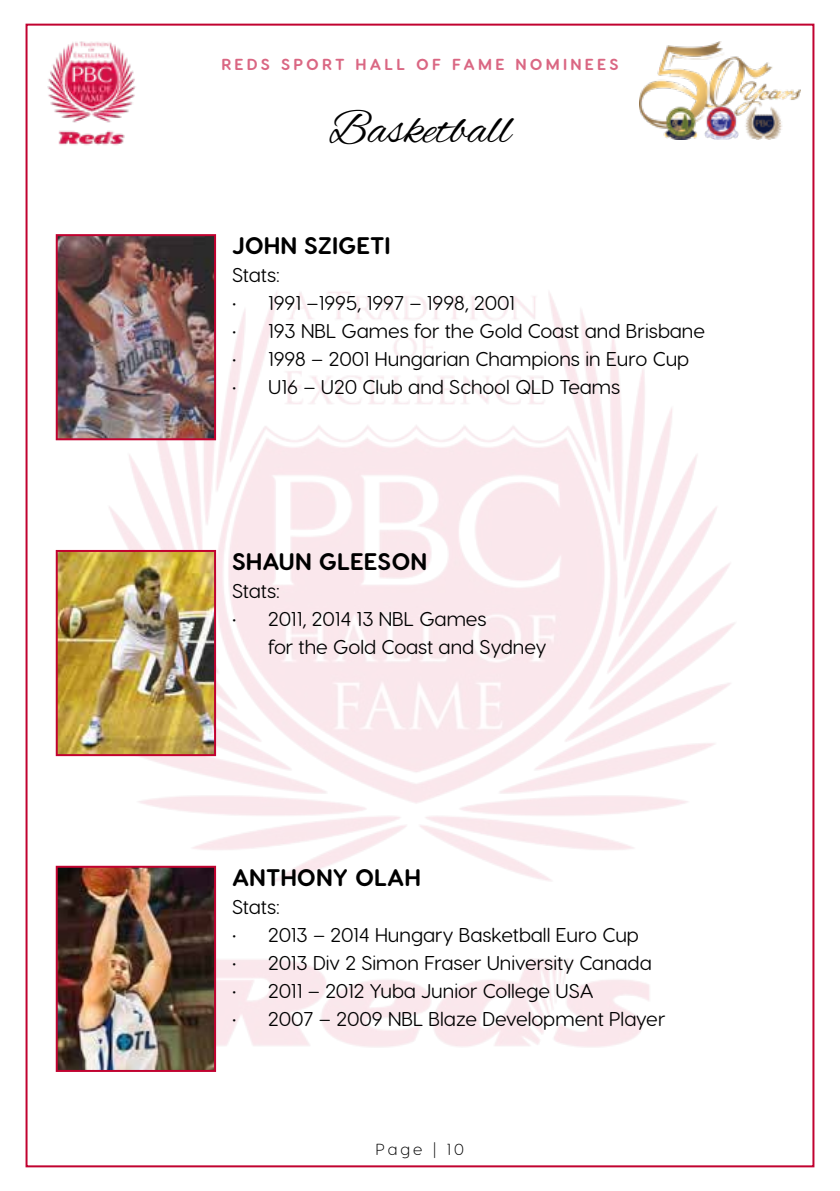
<style>
.page{position:relative;width:840px;height:1191px;background:#fff}
.page>*{position:absolute;margin:0;border:0;box-sizing:border-box;transform-origin:0 0}
.t1{font:48px "Alex Brush";color:#000}
.t2{font:700 24px "Visby Round CF";color:#000}
.t3{font:20px/28px "Visby Round CF";color:#000}
.t4{font:700 16px "Visby Round CF";letter-spacing:.2em;color:#da6783}
.t5{font:300 16px "Visby Round CF";letter-spacing:.2em;color:#000}
</style>
<div class="page">
<img style="left:55px;top:234px;width:680px;height:838px">
<img style="left:639px;top:42px;width:160px;height:98px">
<img style="left:47px;top:41px;width:89px;height:105px">
<img style="left:59px;top:237px;width:154px;height:200px">
<div style="left:56px;top:234px;width:160px;height:206px;border:2px solid #c10230"></div>
<img style="left:59px;top:553px;width:154px;height:200px">
<div style="left:56px;top:550px;width:160px;height:206px;border:2px solid #c10230"></div>
<img style="left:59px;top:868px;width:154px;height:201px">
<div style="left:56px;top:865px;width:160px;height:207px;border:2px solid #c10230"></div>
<p class="t4" style="left:221px;top:54px;width:398px">REDS SPORT HALL OF FAME NOMINEES</p>
<h1 class="t1" style="left:328px;top:102px;width:184px">Basketball</h1>
<p class="t2" style="left:232px;top:231px;width:160px">JOHN SZIGETI</p>
<p class="t3" style="left:232px;top:261px;width:49px">Stats:</p>
<p class="t3" style="left:232px;top:289px;width:284px">• 1991 –1995, 1997 – 1998, 2001</p>
<p class="t3" style="left:232px;top:317px;width:474px">• 193 NBL Games for the Gold Coast and Brisbane</p>
<p class="t3" style="left:232px;top:345px;width:458px">• 1998 – 2001 Hungarian Champions in Euro Cup</p>
<p class="t3" style="left:232px;top:373px;width:389px">• U16 – U20 Club and School QLD Teams</p>
<p class="t2" style="left:232px;top:546px;width:197px">SHAUN GLEESON</p>
<p class="t3" style="left:232px;top:577px;width:49px">Stats:</p>
<p class="t3" style="left:268px;top:605px;width:279px;text-indent:-36px">• 2011, 2014 13 NBL Games<br>for the Gold Coast and Sydney</p>
<p class="t2" style="left:232px;top:862px;width:190px">ANTHONY OLAH</p>
<p class="t3" style="left:232px;top:892px;width:49px">Stats:</p>
<p class="t3" style="left:232px;top:920px;width:408px">• 2013 – 2014 Hungary Basketball Euro Cup</p>
<p class="t3" style="left:232px;top:948px;width:421px">• 2013 Div 2 Simon Fraser University Canada</p>
<p class="t3" style="left:232px;top:976px;width:363px">• 2011 – 2012 Yuba Junior College USA</p>
<p class="t3" style="left:232px;top:1004px;width:435px">• 2007 – 2009 NBL Blaze Development Player</p>
<p class="t5" style="left:375px;top:1139px;width:90px">Page | 10</p>
</div>
